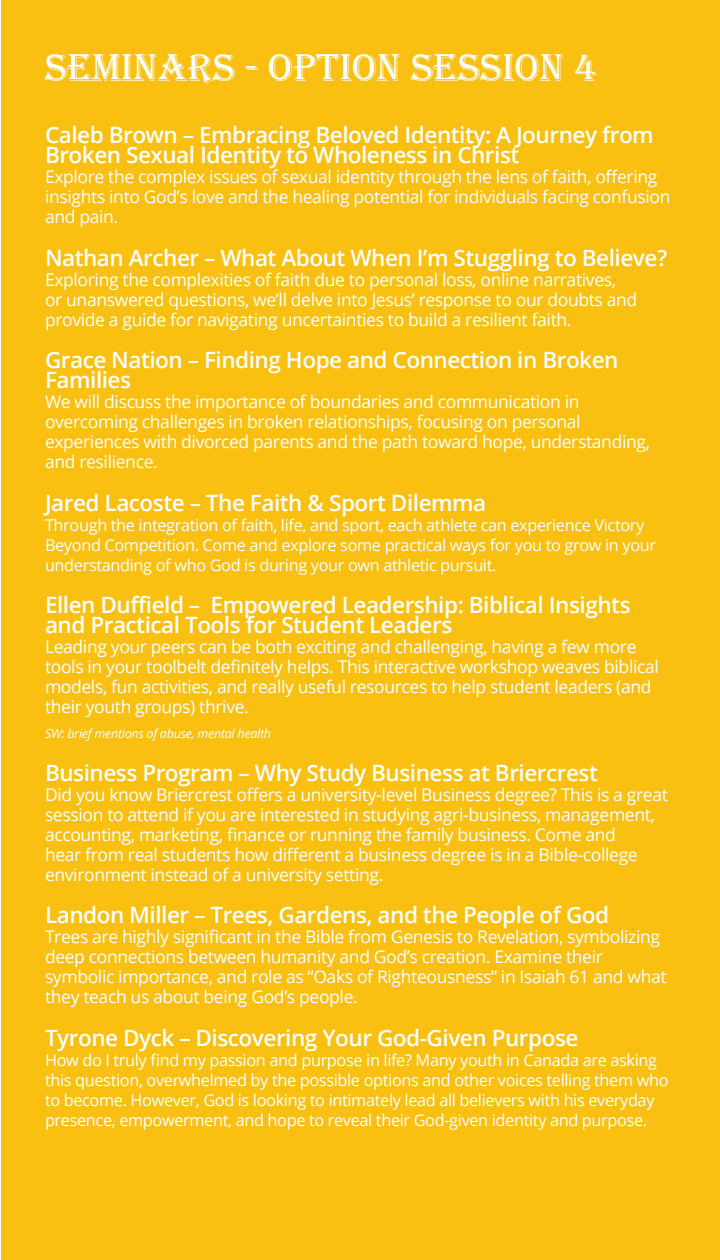
<style>
.page{position:relative;width:720px;height:1260px;background:#fff}
.page>*{position:absolute;margin:0;border:0;box-sizing:border-box;transform-origin:0 0}
.t1{font:40px "Algerian";color:#fff}
.Body_Info{font:600 22.5px/20px "Open Sans";letter-spacing:-.02em;color:#fff}
.Body_Info-2{font:17.5px/20px "Open Sans";letter-spacing:-.02em;color:#fff}
.Body_Info-3{font:16.25px/20px "Open Sans";letter-spacing:-.02em;color:#fff}
.Body_Info-4{font:italic 12.5px "Open Sans";letter-spacing:-.02em;color:#fff}
</style>
<div class="page">
<div style="left:1px;top:0;width:719px;height:1260px;background:#f9c012"></div>
<p class="t1" style="left:45px;top:45px;width:140px">SEMINARS</p>
<p class="t1" style="left:245px;top:45px;width:45px">- OPTI</p>
<p class="t1" style="left:352px;top:45px;width:81px">ON SESSI</p>
<p class="t1" style="left:515px;top:45px;width:84px">ON 4</p>
<p class="Body_Info" style="left:45px;top:125px;width:610px">Caleb Brown – Embracing Beloved Identity: A Journey from<br>Broken Sexual Identity to Wholeness in Christ</p>
<p class="Body_Info-2" style="left:45px;top:166px;width:627px">Explore the complex issues of sexual identity through the lens of faith, offering insights into God’s love and the healing potential for individuals facing confusion and pain.</p>
<p class="Body_Info" style="left:45px;top:247px;width:624px">Nathan Archer – What About When I’m Stuggling to Believe?</p>
<p class="Body_Info-2" style="left:45px;top:269px;width:594px">Exploring the complexities of faith due to personal loss, online narratives, or unanswered questions, we’ll delve into Jesus’ response to our doubts and provide a guide for navigating uncertainties to build a resilient faith.</p>
<p class="Body_Info" style="left:45px;top:350px;width:575px">Grace Nation – Finding Hope and Connection in Broken<br>Families</p>
<p class="Body_Info-2" style="left:45px;top:391px;width:607px">We will discuss the importance of boundaries and communication in overcoming challenges in broken relationships, focusing on personal experiences with divorced parents and the path toward hope, understanding, and resilience.</p>
<p class="Body_Info" style="left:45px;top:492px;width:443px">Jared Lacoste – The Faith &amp; Sport Dilemma</p>
<p class="Body_Info-3" style="left:45px;top:514px;width:613px">Through the integration of faith, life, and sport, each athlete can experience Victory<br>Beyond Competition. Come and explore some practical ways for you to grow in your understanding of who God is during your own athletic pursuit.</p>
<p class="Body_Info" style="left:45px;top:595px;width:587px">Ellen Duffield – Empowered Leadership: Biblical Insights and Practical Tools for Student Leaders</p>
<p class="Body_Info-2" style="left:45px;top:636px;width:615px">Leading your peers can be both exciting and challenging, having a few more tools in your toolbelt definitely helps. This interactive workshop weaves biblical models, fun activities, and really useful resources to help student leaders (and their youth groups) thrive.</p>
<p class="Body_Info-4" style="left:45px;top:725px;width:228px">SW: brief mentions of abuse, mental health</p>
<p class="Body_Info" style="left:45px;top:762px;width:555px">Business Program – Why Study Business at Briercrest</p>
<p class="Body_Info-2" style="left:45px;top:784px;width:624px">Did you know Briercrest offers a university-level Business degree? This is a great session to attend if you are interested in studying agri-business, management, accounting, marketing, finance or running the family business. Come and<br>hear from real students how different a business degree is in a Bible-college environment instead of a university setting.</p>
<p class="Body_Info" style="left:45px;top:905px;width:566px">Landon Miller – Trees, Gardens, and the People of God</p>
<p class="Body_Info-2" style="left:45px;top:926px;width:623px">Trees are highly significant in the Bible from Genesis to Revelation, symbolizing deep connections between humanity and God’s creation. Examine their symbolic importance, and role as “Oaks of Righteousness” in Isaiah 61 and what they teach us about being God’s people.</p>
<p class="Body_Info" style="left:45px;top:1027px;width:535px">Tyrone Dyck – Discovering Your God-Given Purpose</p>
<p class="Body_Info-3" style="left:45px;top:1049px;width:625px">How do I truly find my passion and purpose in life? Many youth in Canada are asking this question, overwhelmed by the possible options and other voices telling them who to become. However, God is looking to intimately lead all believers with his everyday presence, empowerment, and hope to reveal their God-given identity and purpose.</p>
</div>
